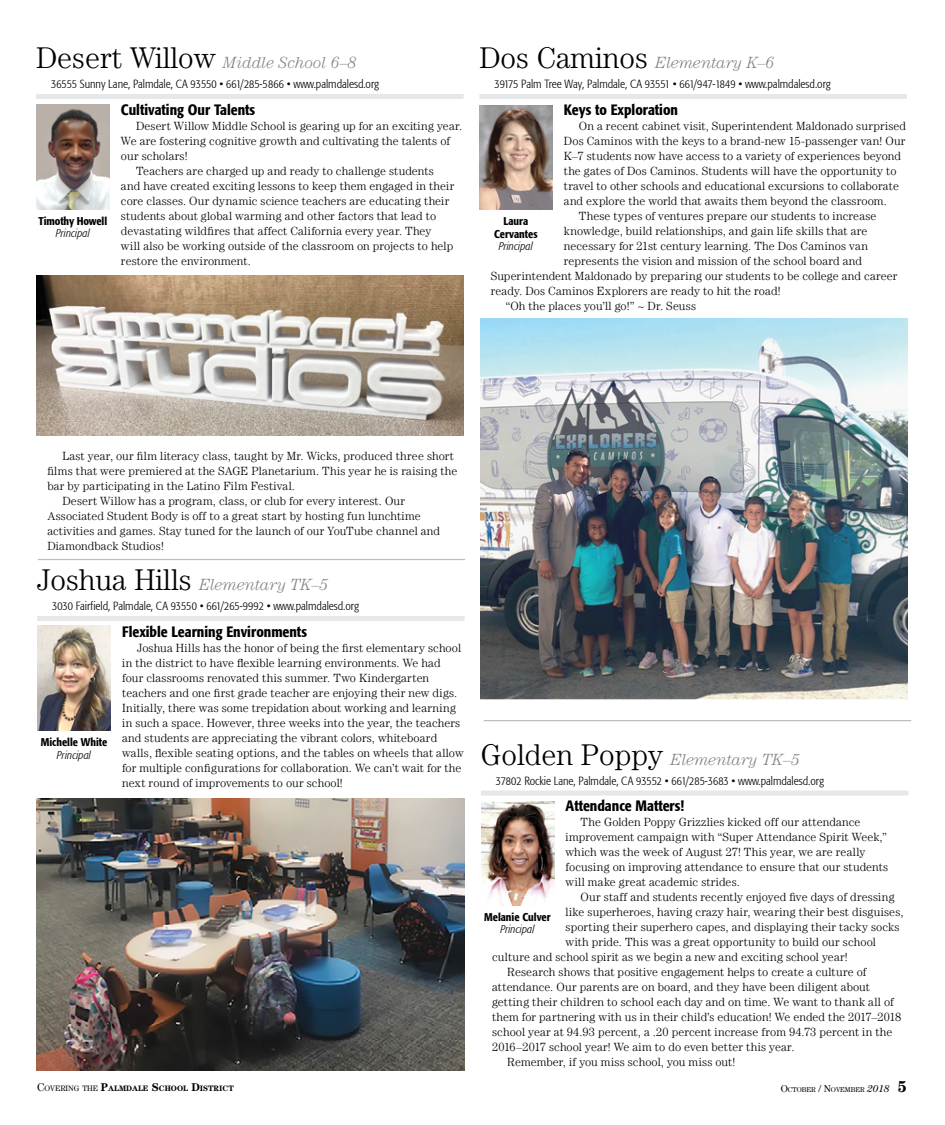
<style>
.page{position:relative;width:945px;height:1125px;background:#fff}
.page>*{position:absolute;margin:0;border:0;box-sizing:border-box;transform-origin:0 0}
.t1{font:italic 300 16.25px "Century LT";letter-spacing:-.005em;color:#808285}
.t2{font:500 condensed 15px "Formata";color:#000}
.t3{font:300 11.88px/15px "Century LT";letter-spacing:.01em;color:#000}
.t4{font:300 condensed 11.88px "Formata";color:#000}
.t5{font:500 condensed 11.25px/12.5px "Formata";color:#000;text-align:center}
.t6{font:italic 300 condensed 11.25px "Formata";letter-spacing:.005em;color:#000}
.t7{font:700 7.88px "Century LT";color:#000}
.t8{font:7px "Century LT";color:#000}
.s1{font-style:normal;font-size:30px;color:#000}
.s2{font-weight:400;font-size:11.25px}
.s3{font-weight:400}
.s4{font-size:11.25px}
.s5{font-size:10px}
.s6{font-style:italic;font-size:10px}
.s7{font-weight:700;font-size:16.25px}
</style>
<div class="page">
<div style="left:479px;top:94px;width:428px;height:5px;background:#e6e7e8"></div>
<img style="left:479px;top:105px;width:74px;height:104px">
<img style="left:480px;top:318px;width:427px;height:381px">
<div style="left:36px;top:94px;width:428px;height:5px;background:#e6e7e8"></div>
<img style="left:36px;top:105px;width:74px;height:105px">
<img style="left:37px;top:275px;width:426px;height:160px">
<div style="left:481px;top:791px;width:427px;height:5px;background:#e6e7e8"></div>
<img style="left:481px;top:802px;width:73px;height:104px">
<div style="left:37px;top:616px;width:428px;height:5px;background:#e6e7e8"></div>
<img style="left:37px;top:626px;width:74px;height:105px">
<img style="left:37px;top:799px;width:428px;height:272px">
<hr style="left:484px;top:720px;width:427px;height:1px;background:#bcbec0">
<hr style="left:38px;top:559px;width:427px;height:1px;background:#bcbec0">
<h1 class="t1" style="left:36px;top:54px;width:322px"><span class="s1">Desert Willow</span> Middle School 6–8</h1>
<p class="t4" style="left:51px;top:77px;width:330px">36555 Sunny Lane, Palmdale, CA 93550 • 661/285-5866 • www.palmdalesd.org</p>
<p class="t2" style="left:121px;top:100px;width:136px">Cultivating Our Talents</p>
<p class="t3" style="left:136px;top:118px;width:328px">Desert Willow Middle School is gearing up for an exciting year.</p>
<p class="t3" style="left:121px;top:133px;width:331px">We are fostering cognitive growth and cultivating the talents of</p>
<p class="t3" style="left:121px;top:148px;width:68px">our scholars!</p>
<p class="t3" style="left:136px;top:163px;width:299px">Teachers are charged up and ready to challenge students</p>
<p class="t3" style="left:121px;top:178px;width:335px">and have created exciting lessons to keep them engaged in their</p>
<p class="t3" style="left:121px;top:193px;width:330px">core classes. Our dynamic science teachers are educating their</p>
<p class="t3" style="left:121px;top:208px;width:317px">students about global warming and other factors that lead to</p>
<p class="t3" style="left:121px;top:223px;width:312px">devastating wildfires that affect California every year. They</p>
<p class="t3" style="left:121px;top:238px;width:334px">will also be working outside of the classroom on projects to help</p>
<p class="t3" style="left:121px;top:253px;width:131px">restore the environment.</p>
<p class="t5" style="left:39px;top:215px;width:70px">Timothy Howell</p>
<p class="t6" style="left:56px;top:227px;width:36px">Principal</p>
<h1 class="t1" style="left:479px;top:54px;width:297px"><span class="s1">Dos Caminos</span> Elementary K–6</h1>
<p class="t4" style="left:495px;top:77px;width:338px">39175 Palm Tree Way, Palmdale, CA 93551 • 661/947-1849 • www.palmdalesd.org</p>
<p class="t2" style="left:564px;top:100px;width:116px">Keys to Exploration</p>
<p class="t3" style="left:579px;top:118px;width:329px">On a recent cabinet visit, Superintendent Maldonado surprised</p>
<p class="t3" style="left:564px;top:133px;width:343px">Dos Caminos with the keys to a brand-new 15-passenger van! Our</p>
<p class="t3" style="left:564px;top:148px;width:339px">K–7 students now have access to a variety of experiences beyond</p>
<p class="t3" style="left:564px;top:163px;width:334px">the gates of Dos Caminos. Students will have the opportunity to</p>
<p class="t3" style="left:564px;top:178px;width:337px">travel to other schools and educational excursions to collaborate</p>
<p class="t3" style="left:564px;top:193px;width:324px">and explore the world that awaits them beyond the classroom.</p>
<p class="t3" style="left:579px;top:208px;width:299px">These types of ventures prepare our students to increase</p>
<p class="t3" style="left:564px;top:223px;width:305px">knowledge, build relationships, and gain life skills that are</p>
<p class="t3" style="left:564px;top:238px;width:306px">necessary for 21st century learning. The Dos Caminos van</p>
<p class="t3" style="left:564px;top:253px;width:300px">represents the vision and mission of the school board and</p>
<p class="t3" style="left:491px;top:268px;width:408px">Superintendent Maldonado by preparing our students to be college and career</p>
<p class="t3" style="left:491px;top:283px;width:291px">ready. Dos Caminos Explorers are ready to hit the road!</p>
<p class="t3" style="left:506px;top:298px;width:192px">“Oh the places you’ll go!” ~ Dr. Seuss</p>
<p class="t5" style="left:494px;top:215px;width:45px">Laura<br>Cervantes</p>
<p class="t6" style="left:499px;top:240px;width:36px">Principal</p>
<p class="t3" style="left:62px;top:448px;width:393px">Last year, our film literacy class, taught by Mr. Wicks, produced three short</p>
<p class="t3" style="left:47px;top:463px;width:411px">films that were premiered at the SAGE Planetarium. This year he is raising the</p>
<p class="t3" style="left:47px;top:478px;width:249px">bar by participating in the Latino Film Festival.</p>
<p class="t3" style="left:62px;top:493px;width:344px">Desert Willow has a program, class, or club for every interest. Our</p>
<p class="t3" style="left:47px;top:508px;width:375px">Associated Student Body is off to a great start by hosting fun lunchtime</p>
<p class="t3" style="left:47px;top:523px;width:394px">activities and games. Stay tuned for the launch of our YouTube channel and</p>
<p class="t3" style="left:47px;top:538px;width:118px">Diamondback Studios!</p>
<h1 class="t1" style="left:37px;top:576px;width:293px"><span class="s1">Joshua Hills</span> Elementary TK–5</h1>
<p class="t4" style="left:52px;top:599px;width:308px">3030 Fairfield, Palmdale, CA 93550 • 661/265-9992 • www.palmdalesd.org</p>
<p class="t2" style="left:122px;top:622px;width:186px">Flexible Learning Environments</p>
<p class="t3" style="left:122px;top:640px;width:343px;text-indent:15px">Joshua Hills has the honor of being the first elementary school in the district to have flexible learning environments. We had four classrooms renovated this summer. Two Kindergarten teachers and one first grade teacher are enjoying their new digs.<br>Initially, there was some trepidation about working and learning in such a space. However, three weeks into the year, the teachers and students are appreciating the vibrant colors, whiteboard walls, flexible seating options, and the tables on wheels that allow for multiple configurations for collaboration. We can’t wait for the next round of improvements to our school!</p>
<p class="t5" style="left:41px;top:736px;width:68px">Michelle White</p>
<p class="t6" style="left:57px;top:748px;width:36px">Principal</p>
<h1 class="t1" style="left:481px;top:750px;width:321px"><span class="s1">Golden Poppy</span> Elementary TK–5</h1>
<p class="t4" style="left:496px;top:774px;width:330px">37802 Rockie Lane, Palmdale, CA 93552 • 661/285-3683 • www.palmdalesd.org</p>
<p class="t2" style="left:566px;top:797px;width:120px">Attendance Matters!</p>
<p class="t3" style="left:566px;top:814px;width:324px;text-indent:15px">The Golden Poppy Grizzlies kicked off our attendance improvement campaign with “Super Attendance Spirit Week,” which was the week of August 27! This year, we are really focusing on improving attendance to ensure that our students will make great academic strides.</p>
<p class="t3" style="left:581px;top:889px;width:316px">Our staff and students recently enjoyed five days of dressing</p>
<p class="t3" style="left:566px;top:904px;width:339px">like superheroes, having crazy hair, wearing their best disguises,</p>
<p class="t3" style="left:566px;top:919px;width:336px">sporting their superhero capes, and displaying their tacky socks</p>
<p class="t3" style="left:566px;top:934px;width:312px">with pride. This was a great opportunity to build our school</p>
<p class="t3" style="left:492px;top:949px;width:357px">culture and school spirit as we begin a new and exciting school year!</p>
<p class="t3" style="left:507px;top:964px;width:361px">Research shows that positive engagement helps to create a culture of</p>
<p class="t3" style="left:492px;top:979px;width:379px">attendance. Our parents are on board, and they have been diligent about</p>
<p class="t3" style="left:492px;top:994px;width:403px">getting their children to school each day and on time. We want to thank all of</p>
<p class="t3" style="left:492px;top:1009px;width:411px">them for partnering with us in their child’s education! We ended the 2017–2018</p>
<p class="t3" style="left:492px;top:1024px;width:402px">school year at 94.93 percent, a .20 percent increase from 94.73 percent in the</p>
<p class="t3" style="left:492px;top:1039px;width:304px">2016–2017 school year! We aim to do even better this year.</p>
<p class="t3" style="left:507px;top:1054px;width:230px">Remember, if you miss school, you miss out!</p>
<p class="t5" style="left:484px;top:910px;width:68px">Melanie Culver</p>
<p class="t6" style="left:500px;top:923px;width:36px">Principal</p>
<p class="t7" style="left:37px;top:1083px;width:198px"><span class="s2">C</span><span class="s3">OVERING THE</span> <span class="s4">P</span>ALMDALE <span class="s4">S</span>CHOOL <span class="s4">D</span>ISTRICT</p>
<p class="t8" style="left:781px;top:1085px;width:128px"><span class="s5">O</span>CTOBER <span class="s5">/ N</span>OVEMBER <span class="s6">2018</span> <span class="s7">5</span></p>
</div>
